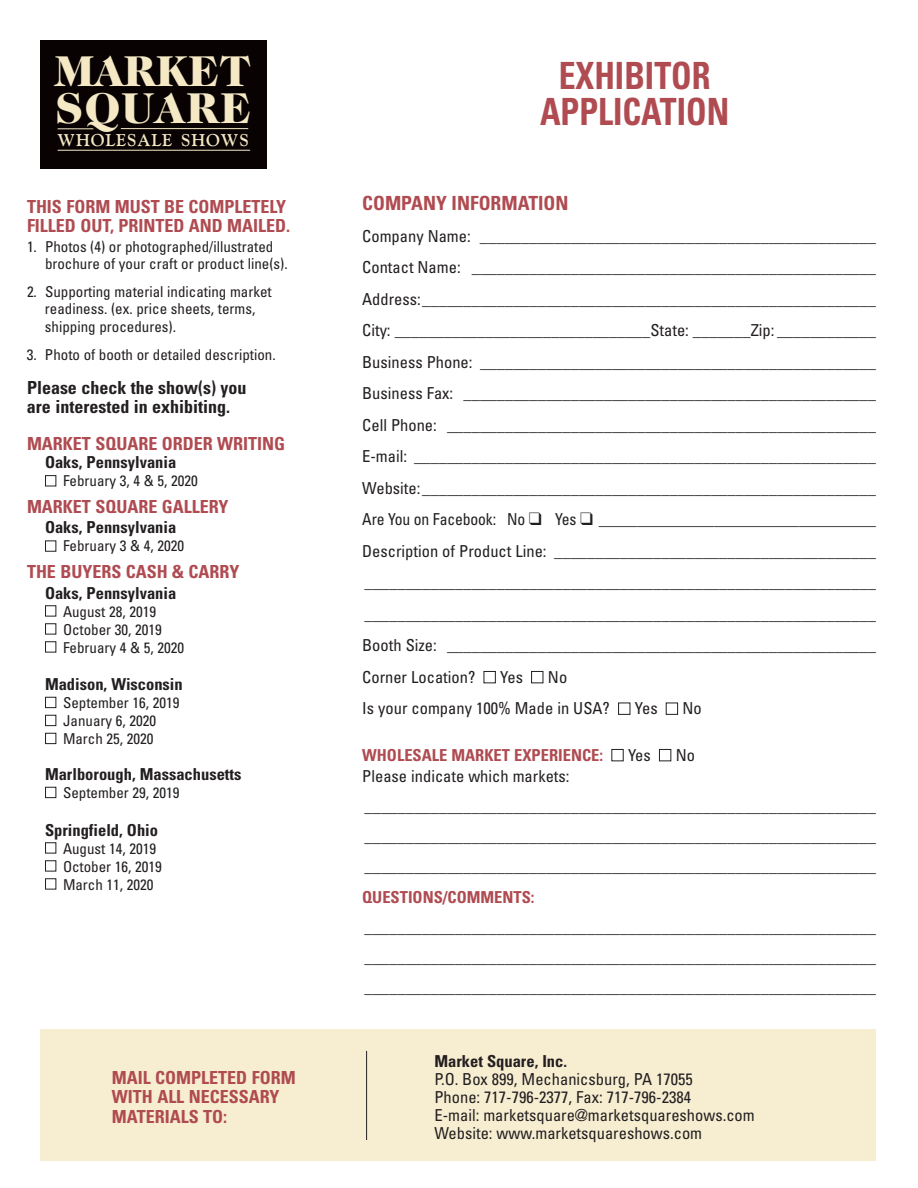
<style>
.page{position:relative;width:918px;height:1188px;background:#fff}
.page>*{position:absolute;margin:0;border:0;box-sizing:border-box;transform-origin:0 0}
.t1{font:900 43.65px/37px "Caslon Two Twenty Four";letter-spacing:.02em;color:#f4e8c5}
.t2{font:700 condensed 37.5px/36px "Univers";color:#af4b51;text-align:center;scale:.9 1}
.t3{font:700 condensed 19.5px "Univers";color:#af4b51}
.t4{font:700 condensed 18px/19.2px "Univers";color:#af4b51}
.t5{font:700 condensed 18px/18.6px "Univers";color:#231f20}
.t6{font:700 17.1px "Goudy Old Style BT";letter-spacing:.055em;color:#f4e8c5}
.t7{font:condensed 16.5px/31.5px "Univers";color:#231f20}
.t8{font:700 condensed 16.5px "Univers";color:#231f20}
.t9{font:700 condensed 16.5px "Univers";color:#af4b51}
.t10{font:condensed 15px/17.1px "Univers";color:#231f20}
.s1{color:#fff}
.s2{font-weight:700;color:#af4b51}
</style>
<div class="page">
<div style="left:40px;top:1029px;width:836px;height:132px;background:#f7eed2"></div>
<hr style="left:366px;top:1051px;width:1px;height:89px;background:#231f20">
<div style="left:40px;top:40px;width:227px;height:129px;background:#080302"></div>
<hr style="left:58px;top:129px;width:35px;height:1px;background:#f4e8c5">
<hr style="left:121px;top:128px;width:127px;height:1px;background:#f4e8c5">
<hr style="left:58px;top:150px;width:192px;height:1px;background:#f4e8c5">
<h1 class="t1" style="left:55px;top:56px;width:198px">MARKET<br>SQUARE</h1>
<p class="t6" style="left:58px;top:133px;width:193px">WHOLESALE SHOWS</p>
<p class="t4" style="left:27px;top:199px;width:265px;line-height:18.6px">THIS FORM MUST BE COMPLETELY<br>FILLED OUT, PRINTED AND MAILED.</p>
<p class="t10" style="left:45px;top:239px;width:244px;text-indent:-18px">1. Photos (4) or photographed/illustrated brochure of your craft or product line(s).</p>
<p class="t10" style="left:45px;top:285px;width:228px;text-indent:-18px">2. Supporting material indicating market readiness. (ex. price sheets, terms, shipping procedures).</p>
<p class="t10" style="left:27px;top:347px;width:250px">3. Photo of booth or detailed description.</p>
<p class="t5" style="left:27px;top:380px;width:221px">Please check the show(s) you are interested in exhibiting.</p>
<p class="t4" style="left:27px;top:435px;width:260px">MARKET SQUARE ORDER WRITING</p>
<p class="t8" style="left:45px;top:456px;width:133px">Oaks, Pennsylvania</p>
<p class="t10" style="left:45px;top:474px;width:154px"><span class="s1">■</span> February 3, 4 &amp; 5, 2020</p>
<p class="t4" style="left:27px;top:499px;width:203px">MARKET SQUARE GALLERY</p>
<p class="t8" style="left:45px;top:522px;width:133px">Oaks, Pennsylvania</p>
<p class="t10" style="left:45px;top:539px;width:141px"><span class="s1">■</span> February 3 &amp; 4, 2020</p>
<p class="t4" style="left:27px;top:564px;width:214px">THE BUYERS CASH &amp; CARRY</p>
<p class="t8" style="left:45px;top:587px;width:133px">Oaks, Pennsylvania</p>
<p class="t10" style="left:45px;top:604px;width:113px"><span class="s1">■</span> August 28, 2019</p>
<p class="t10" style="left:45px;top:622px;width:118px"><span class="s1">■</span> October 30, 2019</p>
<p class="t10" style="left:45px;top:640px;width:141px"><span class="s1">■</span> February 4 &amp; 5, 2020</p>
<p class="t8" style="left:45px;top:678px;width:139px">Madison, Wisconsin</p>
<p class="t10" style="left:45px;top:695px;width:136px"><span class="s1">■</span> September 16, 2019</p>
<p class="t10" style="left:45px;top:713px;width:113px"><span class="s1">■</span> January 6, 2020</p>
<p class="t10" style="left:45px;top:731px;width:110px"><span class="s1">■</span> March 25, 2020</p>
<p class="t8" style="left:45px;top:768px;width:198px">Marlborough, Massachusetts</p>
<p class="t10" style="left:45px;top:785px;width:136px"><span class="s1">■</span> September 29, 2019</p>
<p class="t8" style="left:45px;top:824px;width:115px">Springfield, Ohio</p>
<p class="t10" style="left:45px;top:841px;width:113px"><span class="s1">■</span> August 14, 2019</p>
<p class="t10" style="left:45px;top:859px;width:118px"><span class="s1">■</span> October 16, 2019</p>
<p class="t10" style="left:45px;top:877px;width:110px"><span class="s1">■</span> March 11, 2020</p>
<p class="t4" style="left:112px;top:1070px;width:185px">MAIL COMPLETED FORM<br>WITH ALL NECESSARY<br>MATERIALS TO:</p>
<h2 class="t2" style="left:540px;top:61px;width:212px">EXHIBITOR<br>APPLICATION</h2>
<p class="t3" style="left:362px;top:196px;width:208px">COMPANY INFORMATION</p>
<p class="t7" style="left:362px;top:221px;width:515px">Company Name: ________________________________________________ Contact Name: _________________________________________________ Address:_______________________________________________________ City: _______________________________State: _______Zip: ____________ Business Phone: ________________________________________________ Business Fax: __________________________________________________ Cell Phone: ____________________________________________________ E-mail: ________________________________________________________ Website:_______________________________________________________ Are You on Facebook: No ❑ Yes ❑ ____________________________________ Description of Product Line: _______________________________________ ______________________________________________________________ ______________________________________________________________ Booth Size: ____________________________________________________ Corner Location? <span class="s1">■</span> Yes <span class="s1">■</span> No<br>Is your company 100% Made in USA? <span class="s1">■</span> Yes <span class="s1">■</span> No</p>
<p class="t7" style="left:362px;top:746px;width:334px;line-height:21px"><span class="s2">WHOLESALE MARKET EXPERIENCE:</span> <span class="s1">■</span> Yes <span class="s1">■</span> No<br>Please indicate which markets:</p>
<p class="t7" style="left:365px;top:792px;width:513px;line-height:30px;text-align:justify">______________________________________________________________ ______________________________________________________________ ______________________________________________________________</p>
<p class="t9" style="left:362px;top:891px;width:174px">QUESTIONS/COMMENTS:</p>
<p class="t7" style="left:364px;top:914px;width:513px;line-height:30px;text-align:justify">______________________________________________________________ ______________________________________________________________ ______________________________________________________________</p>
<p class="t8" style="left:434px;top:1056px;width:134px">Market Square, Inc.</p>
<p class="t7" style="left:434px;top:1072px;width:322px;line-height:18px">P.O. Box 899, Mechanicsburg, PA 17055<br>Phone: 717-796-2377, Fax: 717-796-2384<br>E-mail: marketsquare@marketsquareshows.com Website: www.marketsquareshows.com</p>
</div>
